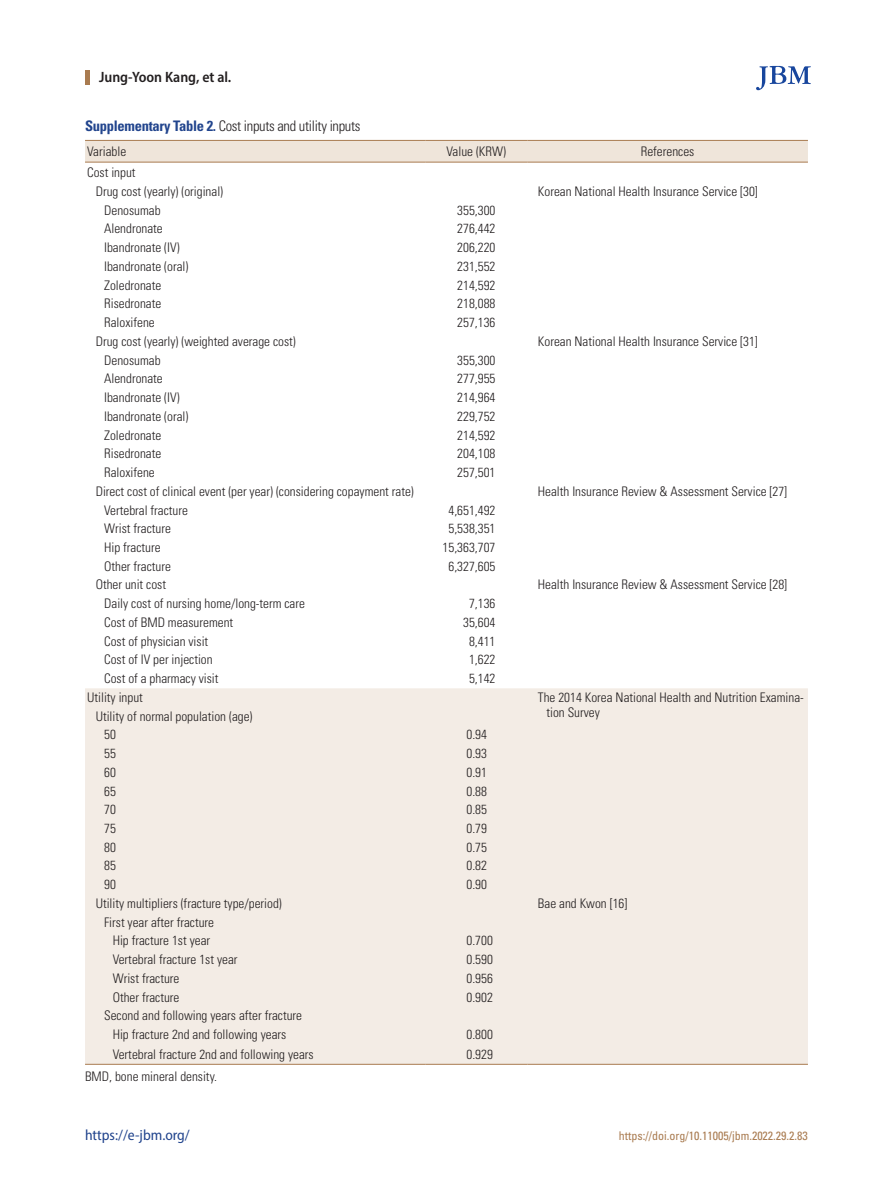
<style>
.page{position:relative;width:893px;height:1191px;background:#fff}
.page>*{position:absolute;margin:0;border:0;box-sizing:border-box;transform-origin:0 0}
.jbm_하시라-이름{font:600 semi-condensed 15px "Myriad Pro";color:#231f20}
.t1{font:semi-condensed 15px "Myriad Pro";color:#21448d}
.jbm_표그림캡션{font:300 condensed 14.55px "Univers LT Std";letter-spacing:-.02em;color:#231f20}
.jbm_표본문{font:300 condensed 13.2px/15px "Univers LT Std";color:#231f20}
.t2{font:condensed 12px "Univers LT Std";color:#a97b50}
.s1{font-weight:700;color:#21448d}
</style>
<div class="page">
<hr style="left:85px;top:70px;width:4px;height:15px;background:#a97b50">
<svg style="left:756px;top:66px;width:55px;height:24px"></svg>
<div style="left:85px;top:141px;width:723px;height:21px;background:#efe5da"></div>
<div style="left:85px;top:688px;width:723px;height:376px;background:#f3ece5"></div>
<hr style="left:85px;top:140px;width:340px;height:1px;background:#a97b50">
<hr style="left:425px;top:140px;width:102px;height:1px;background:#a97b50">
<hr style="left:527px;top:140px;width:281px;height:1px;background:#a97b50">
<hr style="left:85px;top:162px;width:340px;height:1px;background:#a97b50">
<hr style="left:425px;top:162px;width:102px;height:1px;background:#a97b50">
<hr style="left:527px;top:162px;width:281px;height:1px;background:#a97b50">
<hr style="left:85px;top:1064px;width:340px;height:1px;background:#a97b50">
<hr style="left:425px;top:1064px;width:102px;height:1px;background:#a97b50">
<hr style="left:527px;top:1064px;width:281px;height:1px;background:#a97b50">
<p class="jbm_하시라-이름" style="left:99px;top:68px;width:134px">Jung-Yoon Kang, et al.</p>
<p class="jbm_표그림캡션" style="left:85px;top:117px;width:277px"><span class="s1">Supplementary Table 2.</span> Cost inputs and utility inputs</p>
<p class="jbm_표본문" style="left:87px;top:143px;width:41px">Variable</p>
<p class="jbm_표본문" style="left:446px;top:143px;width:61px">Value (KRW)</p>
<p class="jbm_표본문" style="left:641px;top:143px;width:55px">References</p>
<p class="jbm_표본문" style="left:87px;top:165px;width:50px">Cost input</p>
<p class="jbm_표본문" style="left:96px;top:184px;width:129px">Drug cost (yearly) (original)</p>
<p class="jbm_표본문" style="left:538px;top:184px;width:221px">Korean National Health Insurance Service [30]</p>
<p class="jbm_표본문" style="left:104px;top:203px;width:58px">Denosumab</p>
<p class="jbm_표본문" style="left:457px;top:203px;width:40px">355,300</p>
<p class="jbm_표본문" style="left:104px;top:221px;width:60px">Alendronate</p>
<p class="jbm_표본문" style="left:457px;top:221px;width:40px">276,442</p>
<p class="jbm_표본문" style="left:104px;top:240px;width:77px">Ibandronate (IV)</p>
<p class="jbm_표본문" style="left:457px;top:240px;width:40px">206,220</p>
<p class="jbm_표본문" style="left:104px;top:259px;width:86px">Ibandronate (oral)</p>
<p class="jbm_표본문" style="left:457px;top:259px;width:40px">231,552</p>
<p class="jbm_표본문" style="left:104px;top:277px;width:59px">Zoledronate</p>
<p class="jbm_표본문" style="left:457px;top:277px;width:40px">214,592</p>
<p class="jbm_표본문" style="left:104px;top:296px;width:59px">Risedronate</p>
<p class="jbm_표본문" style="left:457px;top:296px;width:40px">218,088</p>
<p class="jbm_표본문" style="left:104px;top:315px;width:52px">Raloxifene</p>
<p class="jbm_표본문" style="left:457px;top:315px;width:40px">257,136</p>
<p class="jbm_표본문" style="left:96px;top:334px;width:202px">Drug cost (yearly) (weighted average cost)</p>
<p class="jbm_표본문" style="left:538px;top:334px;width:221px">Korean National Health Insurance Service [31]</p>
<p class="jbm_표본문" style="left:104px;top:352px;width:58px">Denosumab</p>
<p class="jbm_표본문" style="left:457px;top:352px;width:40px">355,300</p>
<p class="jbm_표본문" style="left:104px;top:371px;width:60px">Alendronate</p>
<p class="jbm_표본문" style="left:457px;top:371px;width:40px">277,955</p>
<p class="jbm_표본문" style="left:104px;top:390px;width:77px">Ibandronate (IV)</p>
<p class="jbm_표본문" style="left:457px;top:390px;width:40px">214,964</p>
<p class="jbm_표본문" style="left:104px;top:409px;width:86px">Ibandronate (oral)</p>
<p class="jbm_표본문" style="left:457px;top:409px;width:40px">229,752</p>
<p class="jbm_표본문" style="left:104px;top:427px;width:59px">Zoledronate</p>
<p class="jbm_표본문" style="left:457px;top:427px;width:40px">214,592</p>
<p class="jbm_표본문" style="left:104px;top:446px;width:59px">Risedronate</p>
<p class="jbm_표본문" style="left:457px;top:446px;width:40px">204,108</p>
<p class="jbm_표본문" style="left:104px;top:465px;width:52px">Raloxifene</p>
<p class="jbm_표본문" style="left:457px;top:465px;width:40px">257,501</p>
<p class="jbm_표본문" style="left:96px;top:483px;width:320px">Direct cost of clinical event (per year) (considering copayment rate)</p>
<p class="jbm_표본문" style="left:538px;top:483px;width:251px">Health Insurance Review &amp; Assessment Service [27]</p>
<p class="jbm_표본문" style="left:104px;top:502px;width:85px">Vertebral fracture</p>
<p class="jbm_표본문" style="left:448px;top:502px;width:48px">4,651,492</p>
<p class="jbm_표본문" style="left:104px;top:521px;width:68px">Wrist fracture</p>
<p class="jbm_표본문" style="left:448px;top:521px;width:48px">5,538,351</p>
<p class="jbm_표본문" style="left:104px;top:540px;width:58px">Hip fracture</p>
<p class="jbm_표본문" style="left:443px;top:540px;width:54px">15,363,707</p>
<p class="jbm_표본문" style="left:104px;top:558px;width:68px">Other fracture</p>
<p class="jbm_표본문" style="left:448px;top:558px;width:48px">6,327,605</p>
<p class="jbm_표본문" style="left:96px;top:577px;width:72px">Other unit cost</p>
<p class="jbm_표본문" style="left:538px;top:577px;width:251px">Health Insurance Review &amp; Assessment Service [28]</p>
<p class="jbm_표본문" style="left:104px;top:596px;width:202px">Daily cost of nursing home/long-term care</p>
<p class="jbm_표본문" style="left:469px;top:596px;width:28px">7,136</p>
<p class="jbm_표본문" style="left:104px;top:615px;width:131px">Cost of BMD measurement</p>
<p class="jbm_표본문" style="left:463px;top:615px;width:34px">35,604</p>
<p class="jbm_표본문" style="left:104px;top:633px;width:106px">Cost of physician visit</p>
<p class="jbm_표본문" style="left:469px;top:633px;width:28px">8,411</p>
<p class="jbm_표본문" style="left:104px;top:652px;width:110px">Cost of IV per injection</p>
<p class="jbm_표본문" style="left:469px;top:652px;width:28px">1,622</p>
<p class="jbm_표본문" style="left:104px;top:671px;width:116px">Cost of a pharmacy visit</p>
<p class="jbm_표본문" style="left:469px;top:671px;width:28px">5,142</p>
<p class="jbm_표본문" style="left:87px;top:689px;width:57px">Utility input</p>
<p class="jbm_표본문" style="left:546px;top:689px;width:259px;text-indent:-9px">The 2014 Korea National Health and Nutrition Examina&shy;tion Survey</p>
<p class="jbm_표본문" style="left:96px;top:708px;width:158px">Utility of normal population (age)</p>
<p class="jbm_표본문" style="left:104px;top:727px;width:13px">50</p>
<p class="jbm_표본문" style="left:466px;top:727px;width:22px">0.94</p>
<p class="jbm_표본문" style="left:104px;top:746px;width:13px">55</p>
<p class="jbm_표본문" style="left:466px;top:746px;width:22px">0.93</p>
<p class="jbm_표본문" style="left:104px;top:764px;width:13px">60</p>
<p class="jbm_표본문" style="left:466px;top:764px;width:22px">0.91</p>
<p class="jbm_표본문" style="left:104px;top:783px;width:13px">65</p>
<p class="jbm_표본문" style="left:466px;top:783px;width:22px">0.88</p>
<p class="jbm_표본문" style="left:104px;top:802px;width:13px">70</p>
<p class="jbm_표본문" style="left:466px;top:802px;width:22px">0.85</p>
<p class="jbm_표본문" style="left:104px;top:821px;width:13px">75</p>
<p class="jbm_표본문" style="left:466px;top:821px;width:22px">0.79</p>
<p class="jbm_표본문" style="left:104px;top:839px;width:13px">80</p>
<p class="jbm_표본문" style="left:466px;top:839px;width:22px">0.75</p>
<p class="jbm_표본문" style="left:104px;top:858px;width:13px">85</p>
<p class="jbm_표본문" style="left:466px;top:858px;width:22px">0.82</p>
<p class="jbm_표본문" style="left:104px;top:877px;width:13px">90</p>
<p class="jbm_표본문" style="left:466px;top:877px;width:22px">0.90</p>
<p class="jbm_표본문" style="left:96px;top:895px;width:188px">Utility multipliers (fracture type/period)</p>
<p class="jbm_표본문" style="left:538px;top:895px;width:91px">Bae and Kwon [16]</p>
<p class="jbm_표본문" style="left:104px;top:914px;width:111px">First year after fracture</p>
<p class="jbm_표본문" style="left:113px;top:933px;width:99px">Hip fracture 1st year</p>
<p class="jbm_표본문" style="left:466px;top:933px;width:28px">0.700</p>
<p class="jbm_표본문" style="left:113px;top:952px;width:126px">Vertebral fracture 1st year</p>
<p class="jbm_표본문" style="left:466px;top:952px;width:28px">0.590</p>
<p class="jbm_표본문" style="left:113px;top:970px;width:68px">Wrist fracture</p>
<p class="jbm_표본문" style="left:466px;top:970px;width:28px">0.956</p>
<p class="jbm_표본문" style="left:113px;top:989px;width:68px">Other fracture</p>
<p class="jbm_표본문" style="left:466px;top:989px;width:28px">0.902</p>
<p class="jbm_표본문" style="left:104px;top:1008px;width:199px">Second and following years after fracture</p>
<p class="jbm_표본문" style="left:113px;top:1027px;width:175px">Hip fracture 2nd and following years</p>
<p class="jbm_표본문" style="left:466px;top:1027px;width:28px">0.800</p>
<p class="jbm_표본문" style="left:113px;top:1046px;width:203px">Vertebral fracture 2nd and following years</p>
<p class="jbm_표본문" style="left:466px;top:1046px;width:28px">0.929</p>
<p class="jbm_표본문" style="left:85px;top:1069px;width:134px">BMD, bone mineral density.</p>
<p class="t1" style="left:85px;top:1125px;width:106px">https://e-jbm.org/</p>
<p class="t2" style="left:619px;top:1127px;width:191px">https://doi.org/10.11005/jbm.2022.29.2.83</p>
</div>
